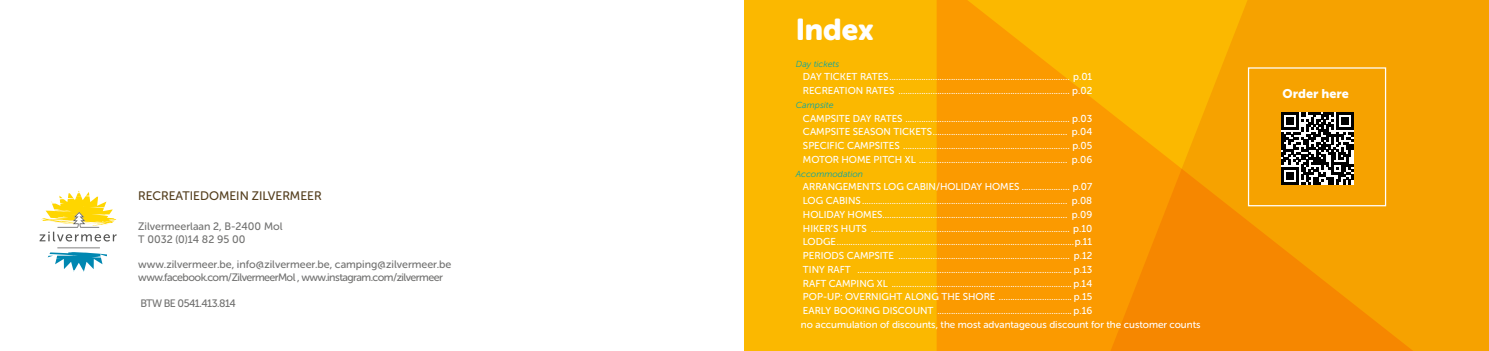
<style>
.page{position:relative;width:1489px;height:351px;background:#fff}
.page>*{position:absolute;margin:0;border:0;box-sizing:border-box;transform-origin:0 0}
.t1{font:30px "Museo Sans Rounded 900";letter-spacing:-.005em;color:#fff}
.t2{font:12.5px "Museo Sans 900";color:#fff}
.t3{font:12.25px "Museo Sans Rounded 500";color:#543e1d}
.t4{font:10.75px/12.9px "Museo Sans Rounded 500";letter-spacing:-.05em;color:#727271}
.t5{font:10.75px/12.9px "Museo Sans Rounded 500";letter-spacing:-.005em;color:#727271}
.t6{font:10px/13.8px "Museo Sans Rounded 500";color:#fff}
.t7{font:italic 8.75px "Museo Sans 300";color:#00a5a9}
</style>
<div class="page">
<div style="left:744px;top:0;width:694px;height:351px;background:#fbb800"></div>
<svg style="left:936px;top:0;width:552px;height:351px;fill:#f6a200"></svg>
<svg style="left:48px;top:252px;width:59px;height:20px"></svg>
<hr style="left:57px;top:247px;width:43px;height:1px;background:#575756">
<svg style="left:39px;top:191px;width:78px;height:50px"></svg>
<svg style="left:1280px;top:112px;width:73px;height:72px;background:#636260"></svg>
<div style="left:1247px;top:67px;width:138px;height:139px;border:1px solid #fff"></div>
<p class="t3" style="left:138px;top:189px;width:185px">RECREATIEDOMEIN ZILVERMEER</p>
<p class="t5" style="left:138px;top:219px;width:146px">Zilvermeerlaan 2, B-2400 Mol<br>T 0032 (0)14 82 95 00</p>
<p class="t4" style="left:138px;top:258px;width:314px">www.zilvermeer.be, info@zilvermeer.be, camping@zilvermeer.be www.facebook.com/ZilvermeerMol , www.instagram.com/zilvermeer</p>
<p class="t4" style="left:140px;top:297px;width:97px">BTW BE 0541.413.814</p>
<h1 class="t1" style="left:795px;top:13px;width:79px">Index</h1>
<p class="t7" style="left:795px;top:59px;width:45px">Day tickets</p>
<p class="t6" style="left:803px;top:70px;width:291px">DAY TICKET RATES............................................................................... p.01<br>RECREATION RATES ........................................................................... p.02</p>
<p class="t7" style="left:795px;top:100px;width:39px">Campsite</p>
<p class="t6" style="left:803px;top:111px;width:291px;text-align:justify">CAMPSITE DAY RATES ........................................................................ p.03<br>CAMPSITE SEASON TICKETS........................................................... p.04<br>SPECIFIC CAMPSITES ......................................................................... p.05<br>MOTOR HOME PITCH XL ................................................................. p.06</p>
<p class="t7" style="left:795px;top:169px;width:69px">Accommodation</p>
<p class="t6" style="left:800px;top:180px;width:401px">ARRANGEMENTS LOG CABIN/HOLIDAY HOMES ..................... p.07<br>LOG CABINS.......................................................................................... p.08<br>HOLIDAY HOMES................................................................................. p.09<br>HIKER’S HUTS ....................................................................................... p.10<br>LODGE........................................................................................................p.11<br>PERIODS CAMPSITE ........................................................................... p.12<br>TINY RAFT .............................................................................................. p.13<br>RAFT CAMPING XL ............................................................................... p.14<br>POP-UP: OVERNIGHT ALONG THE SHORE ................................ p.15<br>EARLY BOOKING DISCOUNT ........................................................... p.16<br>no accumulation of discounts, the most advantageous discount for the customer counts</p>
<p class="t2" style="left:1282px;top:86px;width:68px">Order here</p>
</div>
